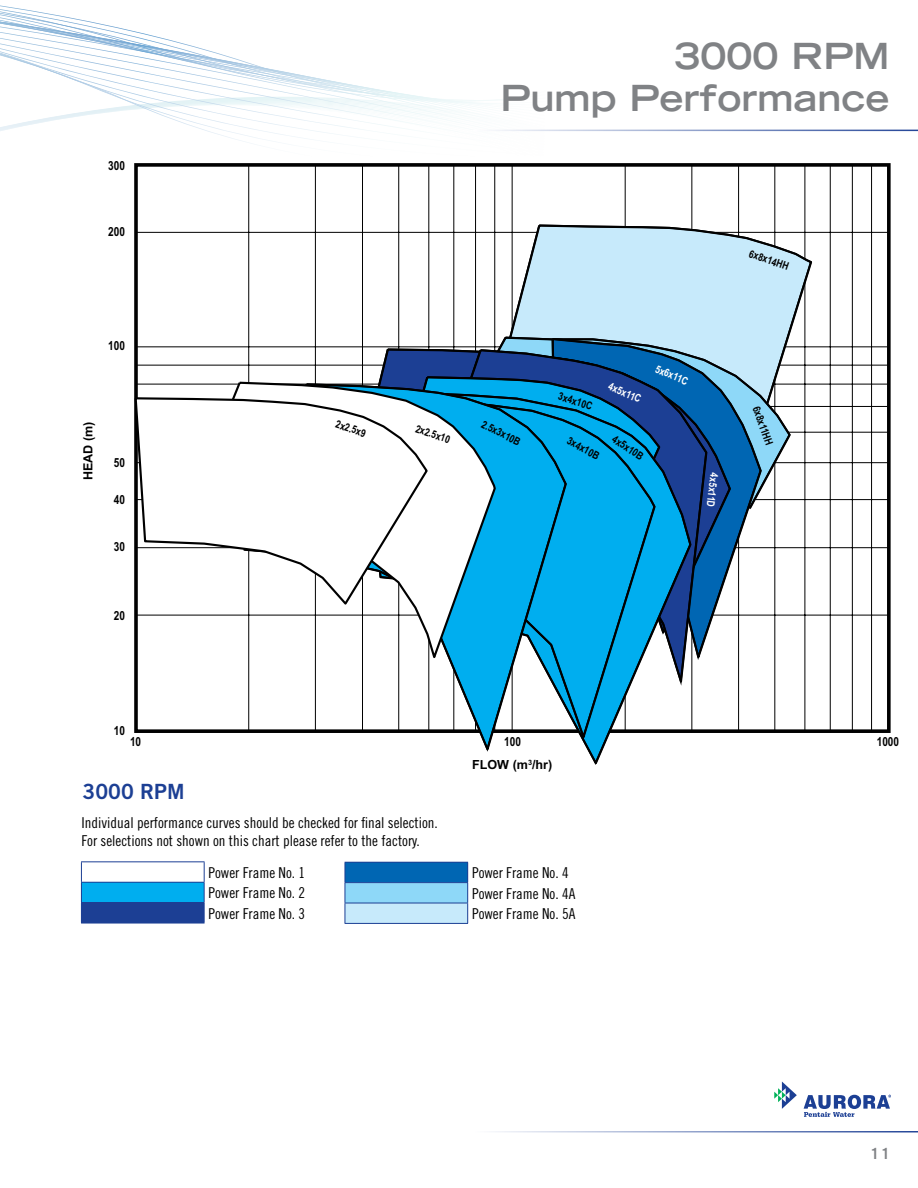
<style>
.page{position:relative;width:918px;height:1188px;background:#fff}
.page>*{position:absolute;margin:0;border:0;box-sizing:border-box;transform-origin:0 0}
.t1{font:700 expanded 36px/42px "Trade Gothic LH";color:#808285;text-align:right}
.t2{font:21px "Trade Gothic Bold Two";color:#1c3f94}
.t3{font:15px/20.4px "Trade Gothic Cond Eighteen";color:#000}
.t4{font:700 expanded 15px "Trade Gothic LH";color:#808285}
.t5{font:700 12.6px "Arial";color:#000;scale:.8 1}
.t6{font:700 12.6px "Arial";color:#000}
.t7{font:700 10.8px "Arial";color:#000;scale:.8 1}
.t8{font:700 10.8px "Arial";color:#fff;scale:.8 1}
</style>
<div class="page">
<svg style="left:0;top:5px;width:546px;height:137px"></svg>
<hr style="left:472px;top:130px;width:446px;height:1px;background:#fff">
<svg style="left:774px;top:1082px;width:23px;height:27px"></svg>
<svg style="left:804px;top:1095px;width:87px;height:22px"></svg>
<div style="left:134px;top:163px;width:757px;height:570px;border:4px solid #000"></div>
<hr style="left:248px;top:165px;width:1px;height:567px;background:#000">
<hr style="left:315px;top:165px;width:1px;height:567px;background:#000">
<hr style="left:362px;top:165px;width:1px;height:567px;background:#000">
<hr style="left:398px;top:165px;width:1px;height:567px;background:#000">
<hr style="left:429px;top:165px;width:1px;height:567px;background:#000">
<hr style="left:454px;top:165px;width:1px;height:567px;background:#000">
<hr style="left:475px;top:165px;width:1px;height:567px;background:#000">
<hr style="left:494px;top:165px;width:1px;height:567px;background:#000">
<hr style="left:625px;top:165px;width:1px;height:567px;background:#000">
<hr style="left:692px;top:165px;width:1px;height:567px;background:#000">
<hr style="left:738px;top:165px;width:1px;height:567px;background:#000">
<hr style="left:775px;top:165px;width:1px;height:567px;background:#000">
<hr style="left:805px;top:165px;width:1px;height:567px;background:#000">
<hr style="left:830px;top:165px;width:1px;height:567px;background:#000">
<hr style="left:852px;top:165px;width:1px;height:567px;background:#000">
<hr style="left:871px;top:165px;width:1px;height:567px;background:#000">
<hr style="left:512px;top:165px;width:1px;height:567px;background:#000">
<hr style="left:136px;top:615px;width:752px;height:1px;background:#000">
<hr style="left:136px;top:547px;width:752px;height:1px;background:#000">
<hr style="left:136px;top:499px;width:752px;height:1px;background:#000">
<hr style="left:136px;top:462px;width:752px;height:1px;background:#000">
<hr style="left:136px;top:432px;width:752px;height:1px;background:#000">
<hr style="left:136px;top:406px;width:752px;height:1px;background:#000">
<hr style="left:136px;top:384px;width:752px;height:1px;background:#000">
<hr style="left:136px;top:365px;width:752px;height:1px;background:#000">
<hr style="left:136px;top:232px;width:752px;height:1px;background:#000">
<hr style="left:136px;top:347px;width:752px;height:1px;background:#000">
<svg style="left:497px;top:223px;width:317px;height:255px"></svg>
<svg style="left:460px;top:335px;width:333px;height:177px"></svg>
<svg style="left:550px;top:337px;width:213px;height:328px"></svg>
<svg style="left:355px;top:347px;width:377px;height:291px"></svg>
<svg style="left:426px;top:347px;width:283px;height:318px;background:#1f599a"></svg>
<svg style="left:389px;top:375px;width:273px;height:16px;background:#133d83"></svg>
<svg style="left:568px;top:391px;width:125px;height:374px"></svg>
<svg style="left:568px;top:397px;width:89px;height:347px;background:#1aa6dd"></svg>
<svg style="left:242px;top:382px;width:326px;height:370px"></svg>
<svg style="left:180px;top:380px;width:317px;height:284px"></svg>
<svg style="left:134px;top:396px;width:295px;height:211px"></svg>
<div style="left:81px;top:882px;width:123px;height:21px;background:#00aeef"></div>
<div style="left:81px;top:903px;width:123px;height:20px;background:#1c3f94"></div>
<hr style="left:81px;top:861px;width:124px;height:1px;background:#1c3f94">
<hr style="left:81px;top:882px;width:124px;height:1px;background:#1c3f94">
<hr style="left:81px;top:902px;width:124px;height:1px;background:#1c3f94">
<svg style="left:81px;top:862px;width:1px;height:40px"></svg>
<svg style="left:204px;top:862px;width:1px;height:61px"></svg>
<hr style="left:81px;top:923px;width:124px;height:1px;background:#1c3f94">
<div style="left:345px;top:862px;width:123px;height:21px;background:#0066b3"></div>
<div style="left:345px;top:883px;width:123px;height:20px;background:#8ed8f8"></div>
<div style="left:345px;top:903px;width:123px;height:20px;background:#c7eafb"></div>
<hr style="left:345px;top:923px;width:123px;height:1px;background:#1c3f94">
<hr style="left:345px;top:862px;width:123px;height:1px;background:#1c3f94">
<hr style="left:345px;top:882px;width:123px;height:1px;background:#1c3f94">
<svg style="left:345px;top:863px;width:1px;height:60px"></svg>
<svg style="left:467px;top:863px;width:1px;height:60px"></svg>
<hr style="left:345px;top:903px;width:123px;height:1px;background:#1c3f94">
<p class="t5" style="left:108px;top:158px;width:22px">300</p>
<p class="t5" style="left:108px;top:224px;width:22px">200</p>
<p class="t5" style="left:108px;top:339px;width:22px">100</p>
<p class="t6" style="left:81px;top:480px;width:60px;rotate:-90deg">HEAD (m)</p>
<p class="t5" style="left:114px;top:456px;width:15px">50</p>
<p class="t5" style="left:114px;top:492px;width:15px">40</p>
<p class="t5" style="left:114px;top:539px;width:15px">30</p>
<p class="t5" style="left:114px;top:608px;width:15px">20</p>
<h1 class="t1" style="left:501px;top:34px;width:390px">3000 RPM<br>Pump Performance</h1>
<p class="t7" style="left:752px;top:247px;width:53px;rotate:19deg">6x8x14HH</p>
<p class="t7" style="left:338px;top:418px;width:40px;rotate:19deg">2x2.5x9</p>
<p class="t7" style="left:485px;top:418px;width:54px;rotate:27deg">2.5x3x10B</p>
<p class="t7" style="left:418px;top:422px;width:46px;rotate:19deg">2x2.5x10</p>
<p class="t7" style="left:561px;top:390px;width:45px;rotate:18deg">3x4x10C</p>
<p class="t8" style="left:611px;top:380px;width:45px;rotate:23deg">4x5x11C</p>
<p class="t7" style="left:571px;top:434px;width:45px;rotate:29deg">3x4x10B</p>
<p class="t7" style="left:617px;top:433px;width:45px;rotate:34deg">4x5x10B</p>
<p class="t8" style="left:658px;top:362px;width:45px;rotate:23deg">5x6x11C</p>
<p class="t8" style="left:721px;top:473px;width:45px;rotate:97deg">4x5x11D</p>
<p class="t7" style="left:762px;top:404px;width:52px;rotate:71deg">6x8x11HH</p>
<p class="t5" style="left:114px;top:723px;width:15px">10</p>
<p class="t5" style="left:130px;top:734px;width:15px">10</p>
<p class="t5" style="left:504px;top:734px;width:22px">100</p>
<p class="t5" style="left:877px;top:734px;width:29px">1000</p>
<p class="t6" style="left:472px;top:758px;width:82px">FLOW (m<sup>3</sup>/hr)</p>
<h2 class="t2" style="left:83px;top:779px;width:104px">3000 RPM</h2>
<p class="t3" style="left:81px;top:813px;width:358px;line-height:18px">Individual performance curves should be checked for final selection.<br>For selections not shown on this chart please refer to the factory.</p>
<p class="t3" style="left:209px;top:862px;width:98px;text-align:justify">Power Frame No. 1<br>Power Frame No. 2<br>Power Frame No. 3</p>
<p class="t3" style="left:472px;top:863px;width:105px">Power Frame No. 4<br>Power Frame No. 4A<br>Power Frame No. 5A</p>
<p class="t4" style="left:869px;top:1144px;width:23px">11</p>
</div>
